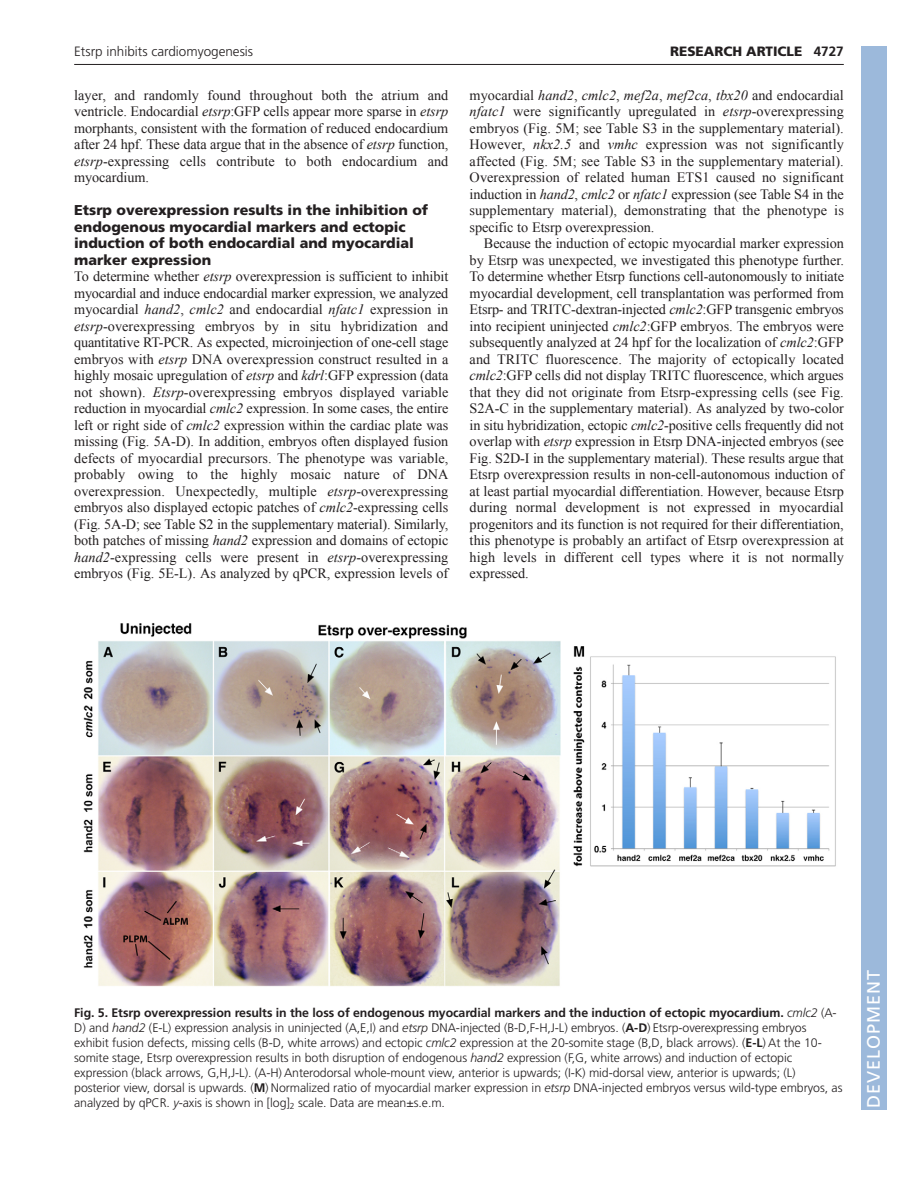
<style>
.page{position:relative;width:918px;height:1188px;background:#fff}
.page>*{position:absolute;margin:0;border:0;box-sizing:border-box;transform-origin:0 0}
.t1{font:18px "Frutiger LT Std";letter-spacing:.055em;color:#fff}
.t2{font:14.25px/16.5px "Times New Roman";letter-spacing:.005em;color:#231f20;text-align:justify}
.t3{font:900 14.25px/16.5px "Frutiger LT Std";color:#231f20}
.t4{font:300 13.5px "Frutiger LT Std";color:#231f20}
.t5{font:900 13.5px "Frutiger LT Std";color:#231f20}
.t6{font:300 12.3px/15px "Frutiger LT Std";letter-spacing:-.005em;color:#231f20}
.s1{font-weight:700}
.s2{font-style:italic}
</style>
<div class="page">
<hr style="left:74px;top:64px;width:770px;height:1px;background:#231f20">
<img style="left:83px;top:623px;width:753px;height:364px">
<div style="left:861px;top:46px;width:25px;height:1064px;background:#9cb9db"></div>
<p class="t4" style="left:74px;top:46px;width:180px">Etsrp inhibits cardiomyogenesis</p>
<p class="t5" style="left:670px;top:46px;width:175px">RESEARCH ARTICLE <span class="s1">4727</span></p>
<p class="t2" style="left:74px;top:87px;width:376px">layer, and randomly found throughout both the atrium and ventricle. Endocardial <span class="s2">etsrp</span>:GFP cells appear more sparse in <span class="s2">etsrp </span>morphants, consistent with the formation of reduced endocardium after 24 hpf. These data argue that in the absence of <span class="s2">etsrp</span> function, <span class="s2">etsrp</span>-expressing cells contribute to both endocardium and myocardium.</p>
<p class="t3" style="left:74px;top:203px;width:356px">Etsrp overexpression results in the inhibition of endogenous myocardial markers and ectopic induction of both endocardial and myocardial marker expression</p>
<p class="t2" style="left:74px;top:268px;width:376px">To determine whether <span class="s2">etsrp</span> overexpression is sufficient to inhibit myocardial and induce endocardial marker expression, we analyzed myocardial <span class="s2">hand2</span>, <span class="s2">cmlc2</span> and endocardial <span class="s2">nfatc1</span> expression in <span class="s2">etsrp</span>-overexpressing embryos by in situ hybridization and quantitative RT-PCR. As expected, microinjection of one-cell stage embryos with <span class="s2">etsrp</span> DNA overexpression construct resulted in a highly mosaic upregulation of <span class="s2">etsrp</span> and <span class="s2">kdrl</span>:GFP expression (data not shown). <span class="s2">Etsrp</span>-overexpressing embryos displayed variable reduction in myocardial <span class="s2">cmlc2</span> expression. In some cases, the entire left or right side of <span class="s2">cmlc2</span> expression within the cardiac plate was missing (Fig. 5A-D). In addition, embryos often displayed fusion defects of myocardial precursors. The phenotype was variable, probably owing to the highly mosaic nature of DNA overexpression. Unexpectedly, multiple <span class="s2">etsrp</span>-overexpressing embryos also displayed ectopic patches of <span class="s2">cmlc2</span>-expressing cells (Fig. 5A-D; see Table S2 in the supplementary material). Similarly, both patches of missing <span class="s2">hand2</span> expression and domains of ectopic <span class="s2">hand2</span>-expressing cells were present in <span class="s2">etsrp</span>-overexpressing embryos (Fig. 5E-L). As analyzed by qPCR, expression levels of</p>
<p class="t2" style="left:470px;top:87px;width:376px">myocardial <span class="s2">hand2</span>, <span class="s2">cmlc2</span>, <span class="s2">mef2a</span>, <span class="s2">mef2ca</span>, <span class="s2">tbx20</span> and endocardial <span class="s2">nfatc1</span> were significantly upregulated in <span class="s2">etsrp</span>-overexpressing embryos (Fig. 5M; see Table S3 in the supplementary material).<br>However, <span class="s2">nkx2.5</span> and <span class="s2">vmhc</span> expression was not significantly affected (Fig. 5M; see Table S3 in the supplementary material).<br>Overexpression of related human ETS1 caused no significant induction in <span class="s2">hand2</span>, <span class="s2">cmlc2</span> or <span class="s2">nfatc1</span> expression (see Table S4 in the supplementary material), demonstrating that the phenotype is specific to Etsrp overexpression.</p>
<p class="t2" style="left:470px;top:235px;width:376px;text-indent:14px">Because the induction of ectopic myocardial marker expression by Etsrp was unexpected, we investigated this phenotype further.<br>To determine whether Etsrp functions cell-autonomously to initiate myocardial development, cell transplantation was performed from Etsrp- and TRITC-dextran-injected <span class="s2">cmlc2</span>:GFP transgenic embryos into recipient uninjected <span class="s2">cmlc2</span>:GFP embryos. The embryos were subsequently analyzed at 24 hpf for the localization of <span class="s2">cmlc2</span>:GFP and TRITC fluorescence. The majority of ectopically located <span class="s2">cmlc2</span>:GFP cells did not display TRITC fluorescence, which argues that they did not originate from Etsrp-expressing cells (see Fig.<br>S2A-C in the supplementary material). As analyzed by two-color in situ hybridization, ectopic <span class="s2">cmlc2-</span>positive cells frequently did not overlap with <span class="s2">etsrp</span> expression in Etsrp DNA-injected embryos (see Fig. S2D-I in the supplementary material). These results argue that Etsrp overexpression results in non-cell-autonomous induction of at least partial myocardial differentiation. However, because Etsrp during normal development is not expressed in myocardial progenitors and its function is not required for their differentiation, this phenotype is probably an artifact of Etsrp overexpression at high levels in different cell types where it is not normally expressed.</p>
<p class="t6" style="left:74px;top:1006px;width:770px"><span class="s1">Fig. 5. Etsrp overexpression results in the loss of endogenous myocardial markers and the induction of ectopic myocardium.</span> <span class="s2">cmlc2</span> (A-D) and <span class="s2">hand2</span> (E-L) expression analysis in uninjected (A,E,I) and <span class="s2">etsrp</span> DNA-injected (B-D,F-H,J-L) embryos. (<span class="s1">A-D</span>) Etsrp-overexpressing embryos exhibit fusion defects, missing cells (B-D, white arrows) and ectopic <span class="s2">cmlc2</span> expression at the 20-somite stage (B,D, black arrows). (<span class="s1">E-L</span>) At the 10- somite stage, Etsrp overexpression results in both disruption of endogenous <span class="s2">hand2</span> expression (F,G, white arrows) and induction of ectopic expression (black arrows, G,H,J-L). (A-H) Anterodorsal whole-mount view, anterior is upwards; (I-K) mid-dorsal view, anterior is upwards; (L) posterior view, dorsal is upwards. (<span class="s1">M</span>) Normalized ratio of myocardial marker expression in <span class="s2">etsrp</span> DNA-injected embryos versus wild-type embryos, as analyzed by qPCR. <span class="s2">y</span>-axis is shown in [log]<sub>2</sub> scale. Data are mean±s.e.m.</p>
<p class="t1" style="left:863px;top:1108px;width:140px;rotate:-90deg">DEVELOPMENT</p>
</div>
